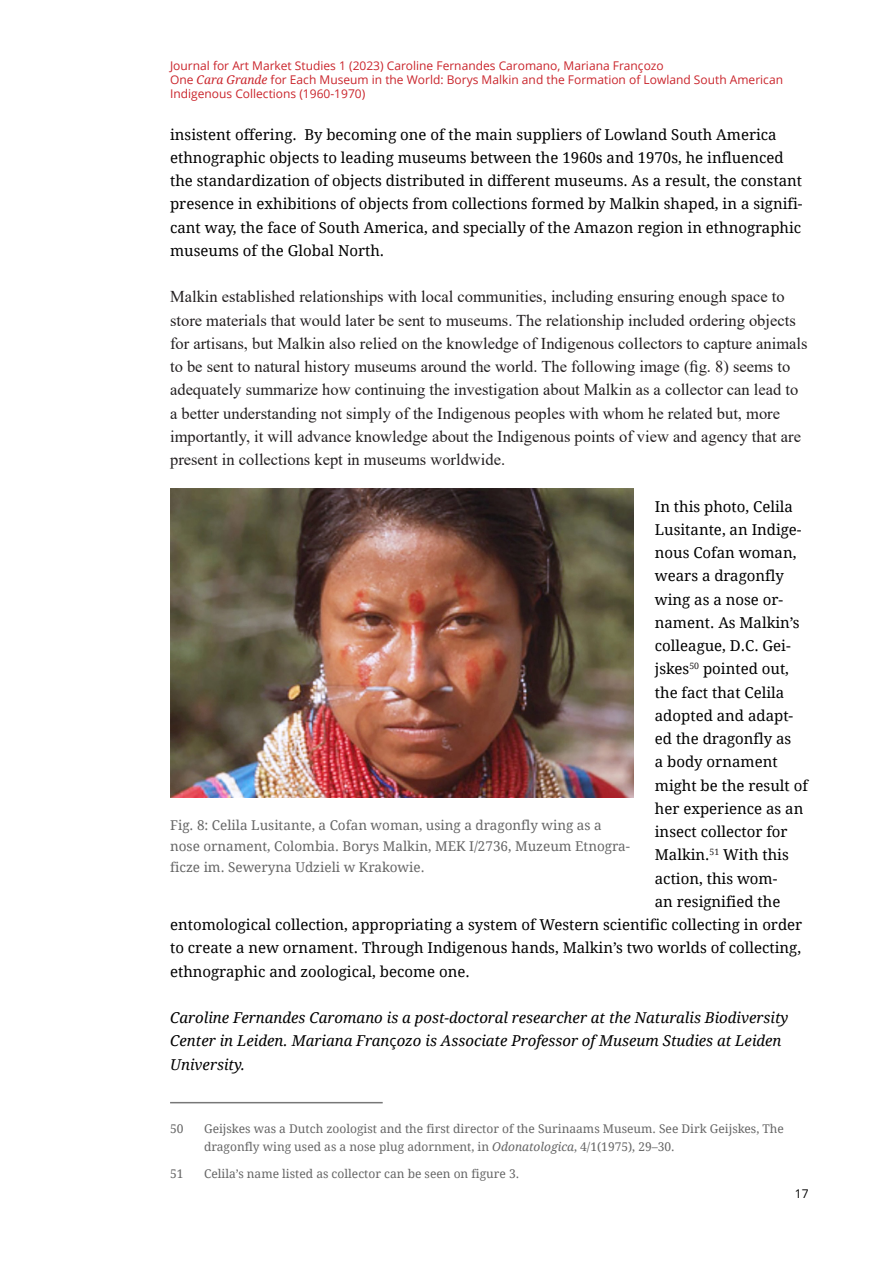
<style>
.page{position:relative;width:893px;height:1263px;background:#fff}
.page>*{position:absolute;margin:0;border:0;box-sizing:border-box;transform-origin:0 0}
.fkm-standard-absatz{font:16.5px/23.2px "Times New Roman";color:#231f20}
.fkm-standard-absatz-2{font:15px/23.2px "Droid Serif";color:#000}
.fkm-biographie{font:italic 15px/23.2px "Droid Serif";color:#000}
.fkm-bildunterschrift{font:13.5px/21px "Droid Serif";color:#666}
.fkm-fussnoten{font:12px/18px "Droid Serif";color:#666}
.t1{font:12px/14.4px "Open Sans";color:#ca252c}
.t2{font:12px "Open Sans";color:#000}
.s1{font-family:"Droid Serif";font-style:italic}
.s2{font-family:"Open Sans";font-style:normal}
.s3{font-style:italic}
</style>
<div class="page">
<hr style="left:170px;top:1102px;width:213px;height:1px;background:#777">
<img style="left:170px;top:488px;width:464px;height:310px">
<p class="t1" style="left:170px;top:58px;width:614px">Journal for Art Market Studies 1 (2023) Caroline Fernandes Caromano, Mariana Françozo<br>One <span class="s1">Cara Grande</span> for Each Museum in the World: Borys Malkin and the Formation of Lowland South American<br>Indigenous Collections (1960-1970)</p>
<p class="fkm-standard-absatz-2" style="left:170px;top:123px;width:634px">insistent offering. By becoming one of the main suppliers of Lowland South America ethnographic objects to leading museums between the 1960s and 1970s, he influenced the standardization of objects distributed in different museums. As a result, the constant presence in exhibitions of objects from collections formed by Malkin shaped, in a signifi&shy;cant way, the face of South America, and specially of the Amazon region in ethnographic museums of the Global North.</p>
<p class="fkm-standard-absatz" style="left:170px;top:285px;width:639px">Malkin established relationships with local communities, including ensuring enough space to store materials that would later be sent to museums. The relationship included ordering objects for artisans, but Malkin also relied on the knowledge of Indigenous collectors to capture animals to be sent to natural history museums around the world. The following image (fig. 8) seems to adequately summarize how continuing the investigation about Malkin as a collector can lead to a better understanding not simply of the Indigenous peoples with whom he related but, more importantly, it will advance knowledge about the Indigenous points of view and agency that are present in collections kept in museums worldwide.</p>
<p class="fkm-standard-absatz-2" style="left:655px;top:495px;width:140px">In this photo, Celila</p>
<p class="fkm-standard-absatz-2" style="left:655px;top:518px;width:148px">Lusitante, an Indige-</p>
<p class="fkm-standard-absatz-2" style="left:655px;top:541px;width:143px">nous Cofan woman,</p>
<p class="fkm-standard-absatz-2" style="left:655px;top:564px;width:130px">wears a dragonfly</p>
<p class="fkm-standard-absatz-2" style="left:655px;top:588px;width:130px">wing as a nose or-</p>
<p class="fkm-standard-absatz-2" style="left:655px;top:611px;width:146px">nament. As Malkin’s</p>
<p class="fkm-standard-absatz-2" style="left:655px;top:634px;width:137px">colleague, D.C. Gei-</p>
<p class="fkm-standard-absatz-2" style="left:655px;top:657px;width:136px">jskes<sup>50</sup> pointed out,</p>
<p class="fkm-standard-absatz-2" style="left:655px;top:681px;width:131px">the fact that Celila</p>
<p class="fkm-standard-absatz-2" style="left:655px;top:704px;width:140px">adopted and adapt-</p>
<p class="fkm-standard-absatz-2" style="left:655px;top:727px;width:138px">ed the dragonfly as</p>
<p class="fkm-standard-absatz-2" style="left:655px;top:750px;width:124px">a body ornament</p>
<p class="fkm-standard-absatz-2" style="left:655px;top:774px;width:155px">might be the result of</p>
<p class="fkm-standard-absatz-2" style="left:655px;top:797px;width:150px">her experience as an</p>
<p class="fkm-standard-absatz-2" style="left:655px;top:820px;width:134px">insect collector for</p>
<p class="fkm-standard-absatz-2" style="left:655px;top:843px;width:135px">Malkin.<sup>51</sup> With this</p>
<p class="fkm-standard-absatz-2" style="left:655px;top:867px;width:124px">action, this wom-</p>
<p class="fkm-standard-absatz-2" style="left:655px;top:890px;width:127px">an resignified the</p>
<p class="fkm-standard-absatz-2" style="left:170px;top:913px;width:634px">entomological collection, appropriating a system of Western scientific collecting in order</p>
<p class="fkm-standard-absatz-2" style="left:170px;top:936px;width:632px">to create a new ornament. Through Indigenous hands, Malkin’s two worlds of collecting,</p>
<p class="fkm-standard-absatz-2" style="left:170px;top:960px;width:301px">ethnographic and zoological, become one.</p>
<p class="fkm-biographie" style="left:170px;top:1006px;width:620px">Caroline Fernandes Caromano is a post-doctoral researcher at the Naturalis Biodiversity<br>Center in Leiden. Mariana Fran<span class="s2">ç</span>ozo is Associate Professor of Museum Studies at Leiden<br>University.</p>
<p class="fkm-bildunterschrift" style="left:170px;top:814px;width:461px">Fig. 8: Celila Lusitante, a Cofan woman, using a dragonfly wing as a nose ornament, Colombia. Borys Malkin, MEK I/2736, Muzeum Etnogra&shy;ficze im. Seweryna Udzieli w Krakowie.</p>
<p class="fkm-fussnoten" style="left:170px;top:1120px;width:15px">50</p>
<p class="fkm-fussnoten" style="left:204px;top:1120px;width:581px">Geijskes was a Dutch zoologist and the first director of the Surinaams Museum. See Dirk Geijskes, The dragonfly wing used as a nose plug adornment, in <span class="s3">Odonatologica</span>, 4/1(1975), 29–30.</p>
<p class="fkm-fussnoten" style="left:170px;top:1165px;width:15px">51</p>
<p class="fkm-fussnoten" style="left:204px;top:1165px;width:317px">Celila’s name listed as collector can be seen on figure 3.</p>
<p class="t2" style="left:795px;top:1185px;width:15px">17</p>
</div>
